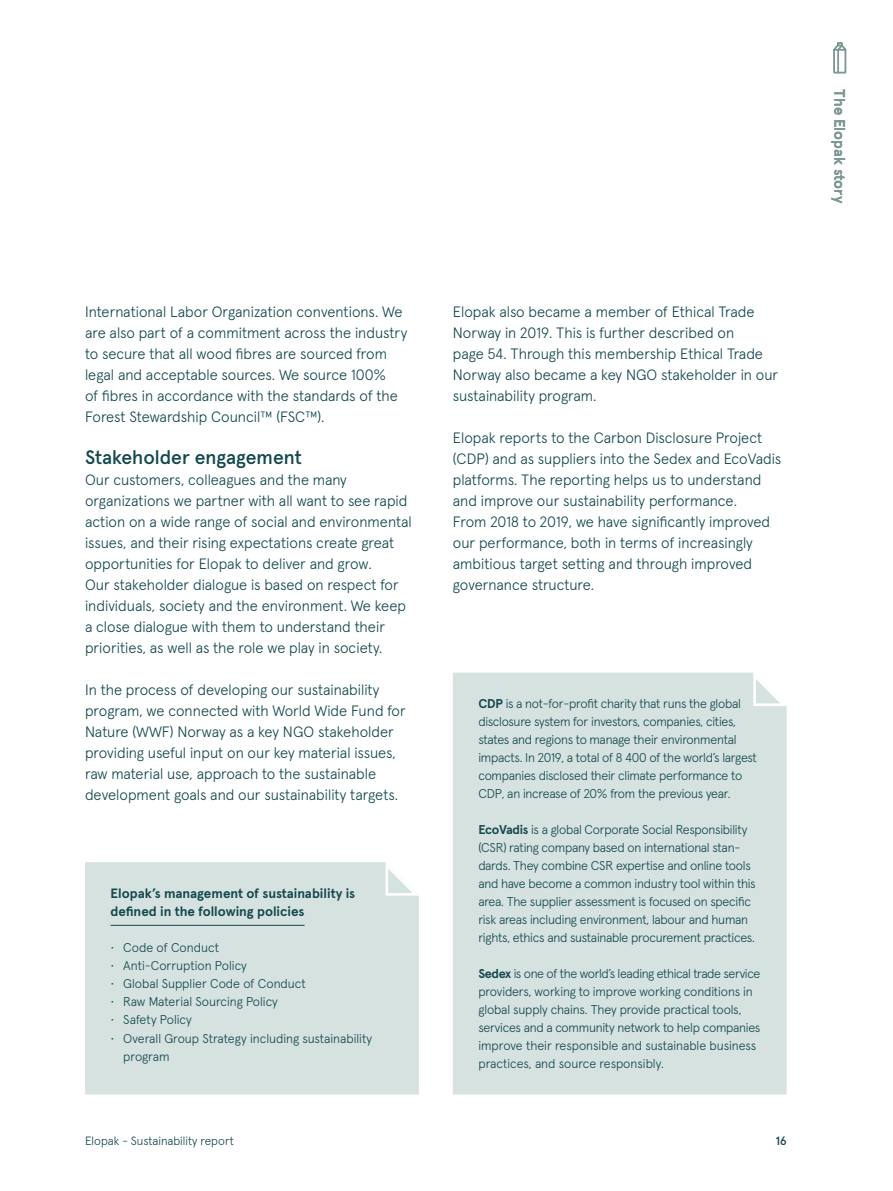
<style>
.page{position:relative;width:893px;height:1191px;background:#fff}
.page>*{position:absolute;margin:0;border:0;box-sizing:border-box;transform-origin:0 0}
.t1{font:500 19.5px "Apercu Pro";color:#13484d}
.t2{font:300 15px/21px "Apercu Pro";color:#13484d}
.t3{font:700 15px "Apercu Pro";color:#7d9895}
.t4{font:700 13.5px/18px "Apercu Pro";color:#13484d}
.t5{font:300 12.75px/18px "Apercu Pro";letter-spacing:-.02em;color:#13484d}
.t6{font:300 12.75px/18px "Apercu Pro";color:#13484d}
.t7{font:300 12px "Apercu Pro";color:#13484d}
.t8{font:500 12px "Apercu Pro";color:#13484d}
.s1{font-weight:700}
</style>
<div class="page">
<div style="left:85px;top:862px;width:334px;height:232px;background:#d6e2e0"></div>
<hr style="left:111px;top:925px;width:194px;height:1px;background:#13484d">
<div style="left:453px;top:672px;width:334px;height:422px;background:#d6e2e0"></div>
<svg style="left:383px;top:862px;width:36px;height:35px"></svg>
<svg style="left:751px;top:672px;width:36px;height:35px"></svg>
<svg style="left:833px;top:42px;width:14px;height:32px"></svg>
<p class="t2" style="left:85px;top:300px;width:324px">International Labor Organization conventions. We are also part of a commitment across the industry to secure that all wood fibres are sourced from legal and acceptable sources. We source 100%<br>of fibres in accordance with the standards of the Forest Stewardship Council™ (FSC™).</p>
<h1 class="t1" style="left:85px;top:442px;width:218px">Stakeholder engagement</h1>
<p class="t2" style="left:85px;top:468px;width:328px">Our customers, colleagues and the many organizations we partner with all want to see rapid action on a wide range of social and environmental issues, and their rising expectations create great opportunities for Elopak to deliver and grow.<br>Our stakeholder dialogue is based on respect for individuals, society and the environment. We keep a close dialogue with them to understand their priorities, as well as the role we play in society.</p>
<p class="t2" style="left:85px;top:678px;width:322px">In the process of developing our sustainability program, we connected with World Wide Fund for Nature (WWF) Norway as a key NGO stakeholder providing useful input on our key material issues, raw material use, approach to the sustainable development goals and our sustainability targets.</p>
<p class="t4" style="left:111px;top:883px;width:246px">Elopak’s management of sustainability is defined in the following policies</p>
<p class="t6" style="left:111px;top:938px;width:110px">• Code of Conduct</p>
<p class="t6" style="left:111px;top:956px;width:138px">• Anti-Corruption Policy</p>
<p class="t6" style="left:111px;top:974px;width:197px">• Global Supplier Code of Conduct</p>
<p class="t6" style="left:111px;top:992px;width:169px">• Raw Material Sourcing Policy</p>
<p class="t6" style="left:111px;top:1010px;width:83px">• Safety Policy</p>
<p class="t6" style="left:123px;top:1028px;width:250px;text-indent:-13px">• Overall Group Strategy including sustainability program</p>
<p class="t2" style="left:453px;top:300px;width:327px">Elopak also became a member of Ethical Trade Norway in 2019. This is further described on<br>page 54. Through this membership Ethical Trade Norway also became a key NGO stakeholder in our sustainability program.</p>
<p class="t2" style="left:453px;top:426px;width:330px">Elopak reports to the Carbon Disclosure Project (CDP) and as suppliers into the Sedex and EcoVadis platforms. The reporting helps us to understand and improve our sustainability performance.<br>From 2018 to 2019, we have significantly improved our performance, both in terms of increasingly ambitious target setting and through improved governance structure.</p>
<p class="t5" style="left:478px;top:693px;width:280px"><span class="s1">CDP</span> is a not-for-profit charity that runs the global disclosure system for investors, companies, cities, states and regions to manage their environmental impacts. In 2019, a total of 8 400 of the world’s largest companies disclosed their climate performance to CDP, an increase of 20% from the previous year.</p>
<p class="t5" style="left:478px;top:819px;width:279px"><span class="s1">EcoVadis</span> is a global Corporate Social Responsibility (CSR) rating company based on international stan&shy;dards. They combine CSR expertise and online tools and have become a common industry tool within this area. The supplier assessment is focused on specific risk areas including environment, labour and human rights, ethics and sustainable procurement practices.</p>
<p class="t5" style="left:478px;top:964px;width:284px"><span class="s1">Sedex</span> is one of the world’s leading ethical trade service providers, working to improve working conditions in global supply chains. They provide practical tools, services and a community network to help companies improve their responsible and sustainable business practices, and source responsibly.</p>
<p class="t7" style="left:85px;top:1131px;width:150px">Elopak - Sustainability report</p>
<p class="t8" style="left:776px;top:1131px;width:12px">16</p>
<p class="t3" style="left:851px;top:89px;width:116px;rotate:90deg">The Elopak story</p>
</div>
